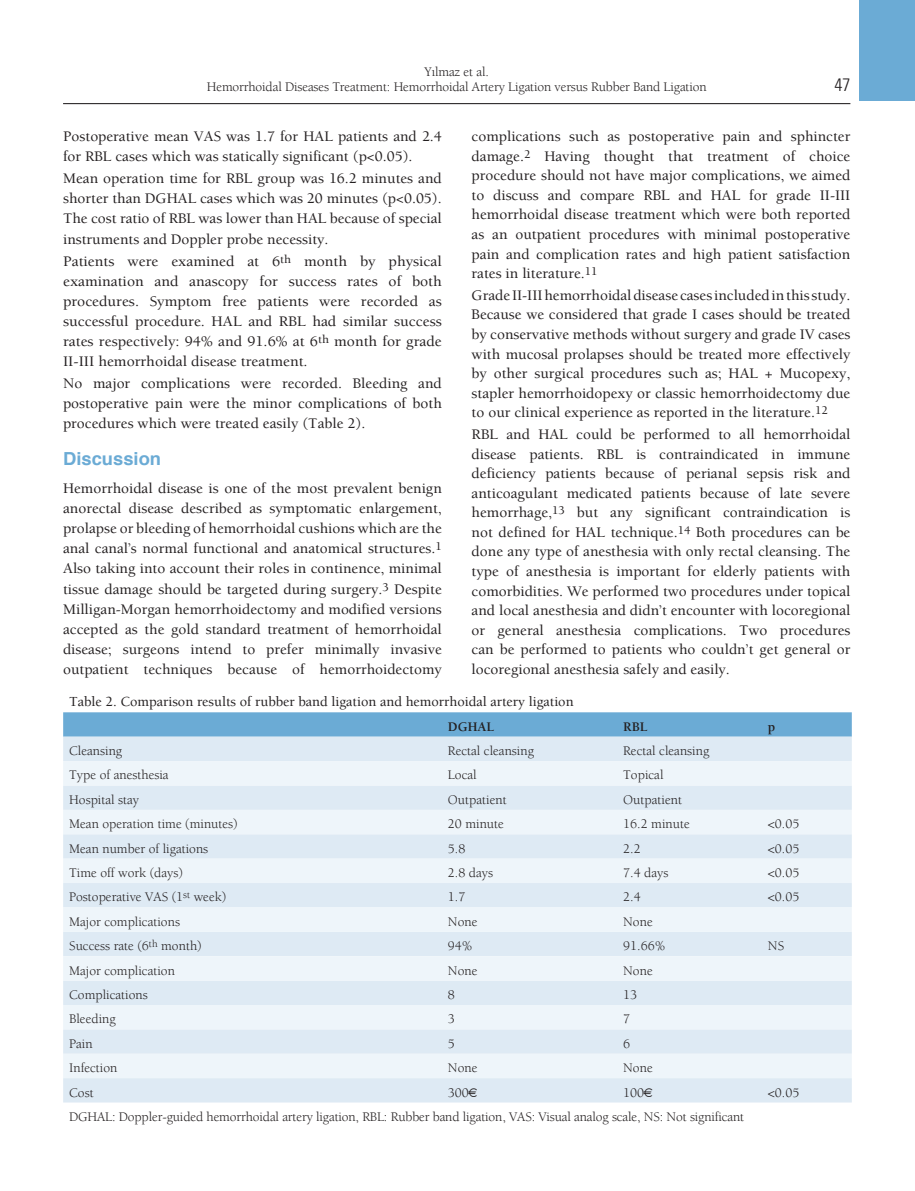
<style>
.page{position:relative;width:915px;height:1191px;background:#fff}
.page>*{position:absolute;margin:0;border:0;box-sizing:border-box;transform-origin:0 0}
.YAZI_BASLIK{font:700 18px "Helvetica";color:#6babd5}
.t1{font:18px "Univers Cond Light Tr";color:#231f20}
.YAZI{font:500 15px/19.5px "Berkeley";color:#231f20;text-align:justify}
.YAZI-2{font:500 15px/20.1px "Berkeley";color:#231f20;text-align:justify;scale:1.04 1}
.TABLO-BASI{font:500 14.25px "Berkeley";color:#231f20}
.TABLO-YAZI{font:13.5px "Berkeley";color:#231f20}
.TABLO-ALTI{font:13.5px "Berkeley";letter-spacing:-.01em;color:#231f20}
.TABLO-ARA{font:700 13.5px "Berkeley";color:#231f20}
</style>
<div class="page">
<hr style="left:63px;top:103px;width:787px;height:1px;background:#231f20">
<div style="left:859px;top:0;width:55px;height:101px;background:#6babd5"></div>
<div style="left:63px;top:712px;width:788px;height:24px;background:#6babd5"></div>
<div style="left:63px;top:736px;width:788px;height:366px;background:#deeaf4"></div>
<svg style="left:63px;top:761px;width:788px;height:317px;background:#e6f0f7"></svg>
<svg style="left:468px;top:1087px;width:9px;height:9px"></svg>
<svg style="left:643px;top:1087px;width:9px;height:9px"></svg>
<p class="TABLO-ALTI" style="left:424px;top:64px;width:66px">Yılmaz et al.</p>
<p class="TABLO-ALTI" style="left:207px;top:79px;width:501px">Hemorrhoidal Diseases Treatment: Hemorrhoidal Artery Ligation versus Rubber Band Ligation</p>
<p class="t1" style="left:834px;top:74px;width:17px">47</p>
<p class="YAZI" style="left:63px;top:126px;width:380px;line-height:20.1px">Postoperative mean VAS was 1.7 for HAL patients and 2.4 for RBL cases which was statically significant (p&lt;0.05).</p>
<p class="YAZI" style="left:63px;top:168px;width:380px;line-height:20.1px">Mean operation time for RBL group was 16.2 minutes and shorter than DGHAL cases which was 20 minutes (p&lt;0.05).<br>The cost ratio of RBL was lower than HAL because of special instruments and Doppler probe necessity.</p>
<p class="YAZI-2" style="left:63px;top:251px;width:365px">Patients were examined at 6<sup>th</sup> month by physical examination and anascopy for success rates of both procedures. Symptom free patients were recorded as successful procedure. HAL and RBL had similar success rates respectively: 94% and 91.6% at 6<sup>th</sup> month for grade II-III hemorrhoidal disease treatment.</p>
<p class="YAZI" style="left:63px;top:373px;width:380px;line-height:20.1px">No major complications were recorded. Bleeding and postoperative pain were the minor complications of both procedures which were treated easily (Table 2).</p>
<p class="YAZI_BASLIK" style="left:63px;top:444px;width:99px">Discussion</p>
<p class="YAZI" style="left:63px;top:478px;width:380px;line-height:20.1px">Hemorrhoidal disease is one of the most prevalent benign anorectal disease described as symptomatic enlargement, prolapse or bleeding of hemorrhoidal cushions which are the anal canal’s normal functional and anatomical structures.<sup>1<br></sup>Also taking into account their roles in continence, minimal tissue damage should be targeted during surgery.<sup>3</sup> Despite Milligan-Morgan hemorrhoidectomy and modified versions accepted as the gold standard treatment of hemorrhoidal disease; surgeons intend to prefer minimally invasive outpatient techniques because of hemorrhoidectomy</p>
<p class="YAZI" style="left:471px;top:126px;width:380px">complications such as postoperative pain and sphincter damage.<sup>2</sup> Having thought that treatment of choice procedure should not have major complications, we aimed to discuss and compare RBL and HAL for grade II-III hemorrhoidal disease treatment which were both reported as an outpatient procedures with minimal postoperative pain and complication rates and high patient satisfaction rates in literature.<sup>11</sup></p>
<p class="YAZI" style="left:471px;top:285px;width:380px">Grade II-III hemorrhoidal disease cases included in this study.<br>Because we considered that grade I cases should be treated by conservative methods without surgery and grade IV cases with mucosal prolapses should be treated more effectively by other surgical procedures such as; HAL + Mucopexy, stapler hemorrhoidopexy or classic hemorrhoidectomy due to our clinical experience as reported in the literature.<sup>12</sup></p>
<p class="YAZI" style="left:471px;top:424px;width:380px">RBL and HAL could be performed to all hemorrhoidal disease patients. RBL is contraindicated in immune deficiency patients because of perianal sepsis risk and anticoagulant medicated patients because of late severe hemorrhage,<sup>13</sup> but any significant contraindication is not defined for HAL technique.<sup>14</sup> Both procedures can be done any type of anesthesia with only rectal cleansing. The type of anesthesia is important for elderly patients with comorbidities. We performed two procedures under topical and local anesthesia and didn’t encounter with locoregional or general anesthesia complications. Two procedures can be performed to patients who couldn’t get general or locoregional anesthesia safely and easily.</p>
<p class="TABLO-BASI" style="left:69px;top:693px;width:506px">Table 2. Comparison results of rubber band ligation and hemorrhoidal artery ligation</p>
<p class="TABLO-ARA" style="left:448px;top:718px;width:48px">DGHAL</p>
<p class="TABLO-ARA" style="left:623px;top:718px;width:26px">RBL</p>
<p class="TABLO-ARA" style="left:767px;top:718px;width:9px">p</p>
<p class="TABLO-YAZI" style="left:69px;top:742px;width:54px">Cleansing</p>
<p class="TABLO-YAZI" style="left:448px;top:742px;width:87px">Rectal cleansing</p>
<p class="TABLO-YAZI" style="left:623px;top:742px;width:87px">Rectal cleansing</p>
<p class="TABLO-YAZI" style="left:69px;top:767px;width:101px">Type of anesthesia</p>
<p class="TABLO-YAZI" style="left:448px;top:767px;width:30px">Local</p>
<p class="TABLO-YAZI" style="left:623px;top:767px;width:42px">Topical</p>
<p class="TABLO-YAZI" style="left:69px;top:791px;width:71px">Hospital stay</p>
<p class="TABLO-YAZI" style="left:448px;top:791px;width:60px">Outpatient</p>
<p class="TABLO-YAZI" style="left:623px;top:791px;width:60px">Outpatient</p>
<p class="TABLO-YAZI" style="left:69px;top:816px;width:170px">Mean operation time (minutes)</p>
<p class="TABLO-YAZI" style="left:448px;top:816px;width:57px">20 minute</p>
<p class="TABLO-YAZI" style="left:623px;top:816px;width:68px">16.2 minute</p>
<p class="TABLO-YAZI" style="left:767px;top:816px;width:33px">&lt;0.05</p>
<p class="TABLO-YAZI" style="left:69px;top:840px;width:140px">Mean number of ligations</p>
<p class="TABLO-YAZI" style="left:448px;top:840px;width:19px">5.8</p>
<p class="TABLO-YAZI" style="left:623px;top:840px;width:19px">2.2</p>
<p class="TABLO-YAZI" style="left:767px;top:840px;width:33px">&lt;0.05</p>
<p class="TABLO-YAZI" style="left:69px;top:864px;width:115px">Time off work (days)</p>
<p class="TABLO-YAZI" style="left:448px;top:864px;width:47px">2.8 days</p>
<p class="TABLO-YAZI" style="left:623px;top:864px;width:47px">7.4 days</p>
<p class="TABLO-YAZI" style="left:767px;top:864px;width:33px">&lt;0.05</p>
<p class="TABLO-YAZI" style="left:69px;top:889px;width:158px">Postoperative VAS (1<sup>st</sup> week)</p>
<p class="TABLO-YAZI" style="left:448px;top:889px;width:19px">1.7</p>
<p class="TABLO-YAZI" style="left:623px;top:889px;width:19px">2.4</p>
<p class="TABLO-YAZI" style="left:767px;top:889px;width:33px">&lt;0.05</p>
<p class="TABLO-YAZI" style="left:69px;top:913px;width:112px">Major complications</p>
<p class="TABLO-YAZI" style="left:448px;top:913px;width:31px">None</p>
<p class="TABLO-YAZI" style="left:623px;top:913px;width:31px">None</p>
<p class="TABLO-YAZI" style="left:69px;top:937px;width:134px">Success rate (6<sup>th</sup> month)</p>
<p class="TABLO-YAZI" style="left:448px;top:937px;width:26px">94%</p>
<p class="TABLO-YAZI" style="left:623px;top:937px;width:44px">91.66%</p>
<p class="TABLO-YAZI" style="left:767px;top:937px;width:18px">NS</p>
<p class="TABLO-YAZI" style="left:69px;top:962px;width:107px">Major complication</p>
<p class="TABLO-YAZI" style="left:448px;top:962px;width:31px">None</p>
<p class="TABLO-YAZI" style="left:623px;top:962px;width:31px">None</p>
<p class="TABLO-YAZI" style="left:69px;top:986px;width:80px">Complications</p>
<p class="TABLO-YAZI" style="left:448px;top:986px;width:9px">8</p>
<p class="TABLO-YAZI" style="left:623px;top:986px;width:16px">13</p>
<p class="TABLO-YAZI" style="left:69px;top:1011px;width:48px">Bleeding</p>
<p class="TABLO-YAZI" style="left:448px;top:1011px;width:9px">3</p>
<p class="TABLO-YAZI" style="left:623px;top:1011px;width:9px">7</p>
<p class="TABLO-YAZI" style="left:69px;top:1035px;width:25px">Pain</p>
<p class="TABLO-YAZI" style="left:448px;top:1035px;width:9px">5</p>
<p class="TABLO-YAZI" style="left:623px;top:1035px;width:9px">6</p>
<p class="TABLO-YAZI" style="left:69px;top:1059px;width:50px">Infection</p>
<p class="TABLO-YAZI" style="left:448px;top:1059px;width:31px">None</p>
<p class="TABLO-YAZI" style="left:623px;top:1059px;width:31px">None</p>
<p class="TABLO-YAZI" style="left:69px;top:1084px;width:26px">Cost</p>
<p class="TABLO-YAZI" style="left:448px;top:1084px;width:23px">300</p>
<p class="TABLO-YAZI" style="left:623px;top:1084px;width:23px">100</p>
<p class="TABLO-YAZI" style="left:767px;top:1084px;width:33px">&lt;0.05</p>
<p class="TABLO-ALTI" style="left:69px;top:1108px;width:676px">DGHAL: Doppler-guided hemorrhoidal artery ligation, RBL: Rubber band ligation, VAS: Visual analog scale, NS: Not significant</p>
</div>
